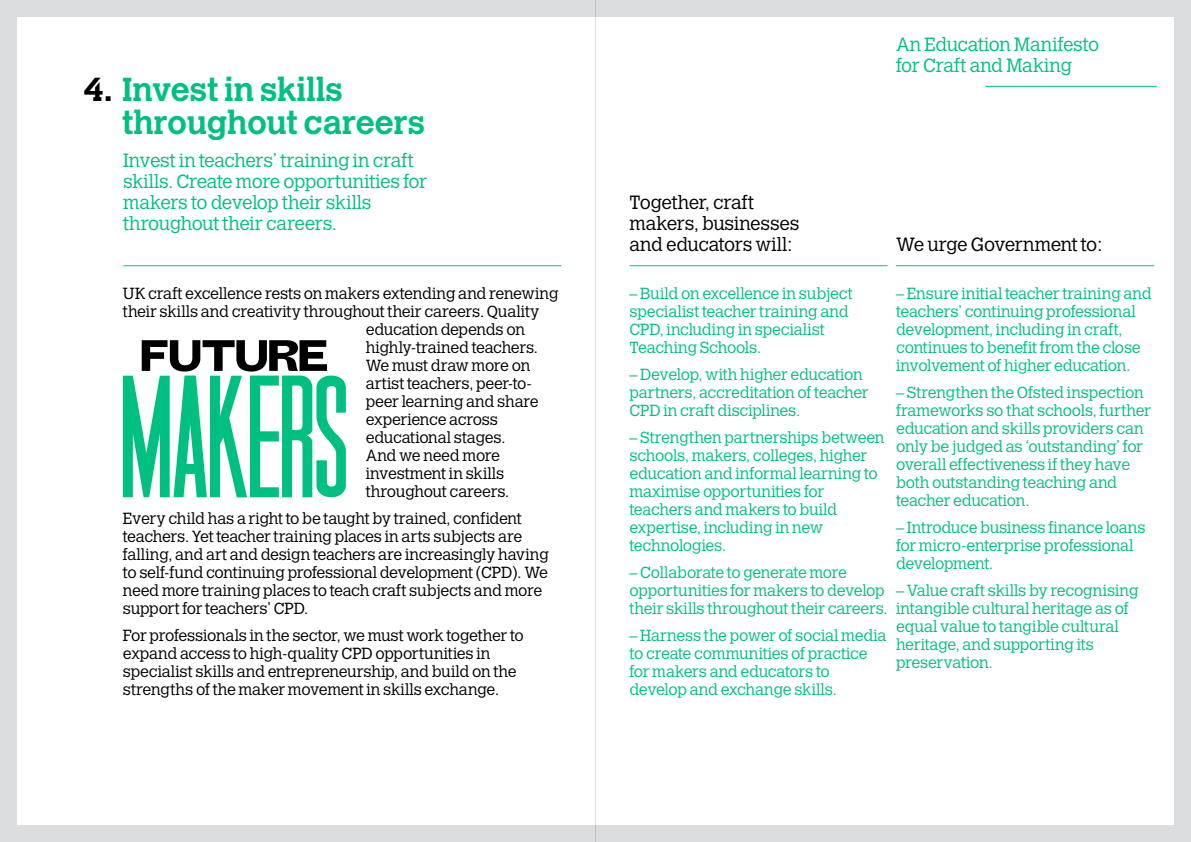
<style>
.page{position:relative;width:1191px;height:842px;background:#fff}
.page>*{position:absolute;margin:0;border:0;box-sizing:border-box;transform-origin:0 0}
.t1{font:700 33px/33px "Calvert";letter-spacing:-.005em;color:#00c081}
.t2{font:300 19px/21px "Calvert";letter-spacing:-.01em;color:#00c081}
.t3{font:300 19px/21px "Calvert";letter-spacing:-.015em;color:#000}
.t4{font:300 16px/18px "Calvert";letter-spacing:-.015em;color:#00c081}
.t5{font:300 16px/18px "Calvert";letter-spacing:-.015em;color:#000}
.s1{color:#000}
</style>
<div class="page">
<div style="left:595px;top:0;width:596px;height:842px;background:#dcddde"></div>
<div style="left:0;top:0;width:595px;height:842px;background:#dcddde"></div>
<div style="left:17px;top:17px;width:578px;height:808px;background:#fff"></div>
<div style="left:595px;top:17px;width:579px;height:808px;background:#fff"></div>
<hr style="left:985px;top:86px;width:172px;height:1px;background:#00c081">
<hr style="left:123px;top:265px;width:438px;height:1px;background:#00c081">
<svg style="left:123px;top:340px;width:223px;height:157px"></svg>
<hr style="left:629px;top:265px;width:258px;height:1px;background:#00c081">
<hr style="left:896px;top:265px;width:258px;height:1px;background:#00c081">
<hr style="left:595px;top:0;width:1px;height:842px;background:#dcddde">
<h1 class="t1" style="left:122px;top:72px;width:304px;text-indent:-39px"><span class="s1">4.</span> Invest in skills throughout careers</h1>
<p class="t2" style="left:123px;top:150px;width:306px">Invest in teachers’ training in craft skills. Create more opportunities for makers to develop their skills throughout their careers.</p>
<p class="t5" style="left:123px;top:285px;width:437px">UK craft excellence rests on makers extending and renewing</p>
<p class="t5" style="left:123px;top:303px;width:418px">their skills and creativity throughout their careers. Quality</p>
<p class="t5" style="left:366px;top:321px;width:161px">education depends on</p>
<p class="t5" style="left:366px;top:339px;width:174px">highly-trained teachers.</p>
<p class="t5" style="left:366px;top:357px;width:166px">We must draw more on</p>
<p class="t5" style="left:366px;top:375px;width:168px">artist teachers, peer-to-</p>
<p class="t5" style="left:366px;top:393px;width:175px">peer learning and share</p>
<p class="t5" style="left:366px;top:411px;width:134px">experience across</p>
<p class="t5" style="left:366px;top:429px;width:141px">educational stages.</p>
<p class="t5" style="left:366px;top:447px;width:136px">And we need more</p>
<p class="t5" style="left:366px;top:465px;width:140px">investment in skills</p>
<p class="t5" style="left:366px;top:483px;width:145px">throughout careers.</p>
<p class="t5" style="left:123px;top:510px;width:427px">Every child has a right to be taught by trained, confident teachers. Yet teacher training places in arts subjects are falling, and art and design teachers are increasingly having to self-fund continuing professional development (CPD). We need more training places to teach craft subjects and more support for teachers’ CPD.</p>
<p class="t5" style="left:123px;top:627px;width:402px">For professionals in the sector, we must work together to expand access to high-quality CPD opportunities in specialist skills and entrepreneurship, and build on the strengths of the maker movement in skills exchange.</p>
<p class="t2" style="left:896px;top:34px;width:205px">An Education Manifesto for Craft and Making</p>
<p class="t3" style="left:629px;top:192px;width:171px">Together, craft makers, businesses and educators will:</p>
<p class="t3" style="left:896px;top:234px;width:207px">We urge Government to:</p>
<p class="t4" style="left:629px;top:285px;width:225px">– Build on excellence in subject specialist teacher training and<br>CPD, including in specialist<br>Teaching Schools.</p>
<p class="t4" style="left:629px;top:366px;width:241px">– Develop, with higher education partners, accreditation of teacher<br>CPD in craft disciplines.</p>
<p class="t4" style="left:629px;top:429px;width:256px">– Strengthen partnerships between schools, makers, colleges, higher education and informal learning to maximise opportunities for teachers and makers to build expertise, including in new technologies.</p>
<p class="t4" style="left:629px;top:564px;width:259px">– Collaborate to generate more opportunities for makers to develop their skills throughout their careers.</p>
<p class="t4" style="left:629px;top:627px;width:258px">– Harness the power of social media to create communities of practice for makers and educators to develop and exchange skills.</p>
<p class="t4" style="left:896px;top:285px;width:257px">– Ensure initial teacher training and teachers’ continuing professional development, including in craft, continues to benefit from the close involvement of higher education.</p>
<p class="t4" style="left:896px;top:384px;width:256px">– Strengthen the Ofsted inspection frameworks so that schools, further education and skills providers can only be judged as ‘outstanding’ for overall effectiveness if they have both outstanding teaching and teacher education.</p>
<p class="t4" style="left:896px;top:519px;width:251px">– Introduce business finance loans for micro-enterprise professional development.</p>
<p class="t4" style="left:896px;top:582px;width:244px">– Value craft skills by recognising intangible cultural heritage as of equal value to tangible cultural heritage, and supporting its preservation.</p>
</div>
